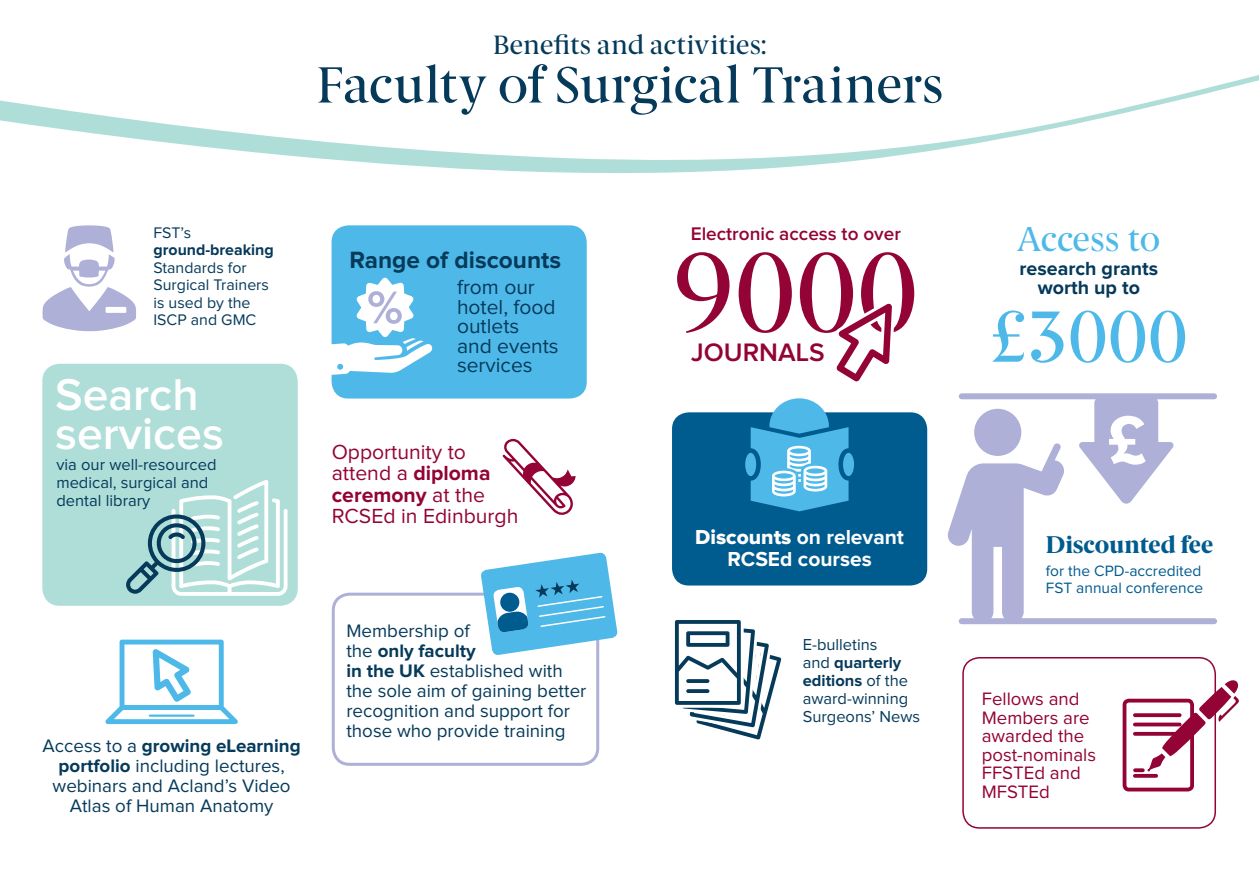
<style>
.page{position:relative;width:1259px;height:893px;background:#fff}
.page>*{position:absolute;margin:0;border:0;box-sizing:border-box;transform-origin:0 0}
.t1{font:112.2px "Berlingske Serif";color:#930336}
.t2{font:72.75px "Berlingske Serif";color:#4eb9e9}
.t3{font:51px "Berlingske Serif";color:#063a5a}
.t4{font:600 46.2px/39.6px "Proxima Nova";color:#fff}
.t5{font:34.8px "Berlingske Serif";color:#4eb9e9}
.t6{font:26.55px "Berlingske Serif";color:#063a5a}
.t7{font:600 26.25px "Proxima Nova";color:#930336}
.t8{font:700 24.45px "Proxima Nova";color:#063a5a}
.t9{font:800 24.3px "Berlingske Serif";color:#005b8f}
.t10{font:21.15px/21.1px "Proxima Nova";color:#930336}
.t11{font:21px/19.5px "Proxima Nova";color:#063a5a}
.t12{font:700 21px/22.5px "Proxima Nova";color:#fff;text-align:center}
.t13{font:700 19.65px/19.6px "Proxima Nova";color:#063a5a;text-align:center}
.t14{font:600 18.9px "Proxima Nova";color:#930336}
.t15{font:18.75px/20px "Proxima Nova";color:#063a5a}
.t16{font:18.6px/18.6px "Proxima Nova";color:#930336}
.t17{font:16.5px/18.1px "Proxima Nova";color:#063a5a}
.t18{font:15.9px/17.5px "Proxima Nova";color:#063a5a}
.t19{font:15.6px/17.1px "Proxima Nova";color:#005b8f}
.s1{font-weight:700}
.s2{font-family:"Proxima Nova Extrabld";font-weight:400}
</style>
<div class="page">
<svg style="left:0;top:75px;width:1259px;height:325px"></svg>
<div style="left:962px;top:657px;width:254px;height:172px;border:2px solid #930336;border-radius:16px"></div>
<div style="left:1122px;top:699px;width:72px;height:92px;border:4px solid #930336;border-radius:4px"></div>
<svg style="left:1135px;top:774px;width:21px;height:4px"></svg>
<svg style="left:1135px;top:679px;width:104px;height:93px"></svg>
<svg style="left:831px;top:298px;width:65px;height:88px"></svg>
<svg style="left:674px;top:620px;width:108px;height:120px"></svg>
<div style="left:685px;top:678px;width:26px;height:6px;background:#063a5a;border-radius:3px"></div>
<div style="left:683px;top:676px;width:29px;height:10px;border:3px solid #fff;border-radius:3px"></div>
<div style="left:685px;top:688px;width:26px;height:6px;background:#063a5a;border-radius:3px"></div>
<div style="left:683px;top:686px;width:29px;height:10px;border:3px solid #fff;border-radius:3px"></div>
<svg style="left:503px;top:439px;width:72px;height:76px"></svg>
<div style="left:331px;top:225px;width:256px;height:174px;background:#4eb9e9;border-radius:17px"></div>
<svg style="left:319px;top:277px;width:113px;height:98px"></svg>
<div style="left:332px;top:593px;width:267px;height:173px;border:3px solid #aeb0d7;border-radius:16px"></div>
<svg style="left:480px;top:552px;width:138px;height:104px"></svg>
<svg style="left:42px;top:225px;width:94px;height:106px"></svg>
<svg style="left:105px;top:640px;width:133px;height:84px"></svg>
<div style="left:672px;top:412px;width:255px;height:173px;background:#005b8f;border-radius:17px"></div>
<div style="left:843px;top:453px;width:11px;height:23px;background:#4eb9e9;border-radius:50%"></div>
<div style="left:745px;top:453px;width:11px;height:23px;background:#4eb9e9;border-radius:50%"></div>
<svg style="left:750px;top:398px;width:98px;height:113px"></svg>
<svg style="left:947px;top:443px;width:117px;height:179px"></svg>
<div style="left:974px;top:409px;width:47px;height:47px;background:#aeb0d7;border-radius:50%"></div>
<div style="left:961px;top:618px;width:253px;height:6px;background:#aeb0d7"></div>
<svg style="left:1079px;top:399px;width:94px;height:105px"></svg>
<div style="left:961px;top:393px;width:253px;height:6px;background:#aeb0d7"></div>
<div style="left:42px;top:364px;width:256px;height:242px;background:#afded9;border-radius:17px"></div>
<svg style="left:126px;top:480px;width:161px;height:116px"></svg>
<p class="t6" style="left:493px;top:29px;width:276px">Benefits and activities:</p>
<p class="t3" style="left:316px;top:54px;width:629px">Faculty of Surgical Trainers</p>
<p class="t18" style="left:153px;top:225px;width:122px">FST’s <span class="s1">ground-breaking<br></span>Standards for<br>Surgical Trainers is used by the<br>ISCP and GMC</p>
<p class="t4" style="left:55px;top:376px;width:170px">Search services</p>
<p class="t17" style="left:56px;top:456px;width:162px">via our well-resourced medical, surgical and dental library</p>
<p class="t8" style="left:349px;top:249px;width:213px">Range of discounts</p>
<p class="t11" style="left:457px;top:278px;width:103px">from our hotel, food outlets and events services</p>
<p class="t10" style="left:332px;top:443px;width:188px">Opportunity to attend a <span class="s1">diploma ceremony</span> at the<br>RCSEd in Edinburgh</p>
<p class="t15" style="left:43px;top:736px;width:260px;text-align:center">Access to a <span class="s1">growing eLearning portfolio</span> including lectures, webinars and Acland’s Video<br>Atlas of Human Anatomy</p>
<p class="t15" style="left:346px;top:622px;width:241px">Membership of<br>the <span class="s1">only faculty<br>in the UK</span> established with the sole aim of gaining better recognition and support for those who provide training</p>
<p class="t14" style="left:691px;top:225px;width:212px">Electronic access to over</p>
<p class="t1" style="left:672px;top:225px;width:249px">9000</p>
<p class="t7" style="left:691px;top:340px;width:135px">JOURNALS</p>
<p class="t5" style="left:1017px;top:218px;width:145px">Access to</p>
<p class="t13" style="left:1019px;top:259px;width:140px">research grants worth up to</p>
<p class="t2" style="left:989px;top:293px;width:201px">£3000</p>
<p class="t12" style="left:695px;top:526px;width:210px"><span class="s2">Discounts</span> on relevant<br>RCSEd courses</p>
<p class="t17" style="left:803px;top:636px;width:119px">E-bulletins<br>and <span class="s1">quarterly editions</span> of the award-winning<br>Surgeons’ News</p>
<p class="t9" style="left:1045px;top:531px;width:169px">Discounted fee</p>
<p class="t19" style="left:1045px;top:562px;width:159px">for the CPD-accredited<br>FST annual conference</p>
<p class="t16" style="left:981px;top:690px;width:116px">Fellows and<br>Members are awarded the post-nominals<br>FFSTEd and<br>MFSTEd</p>
</div>
